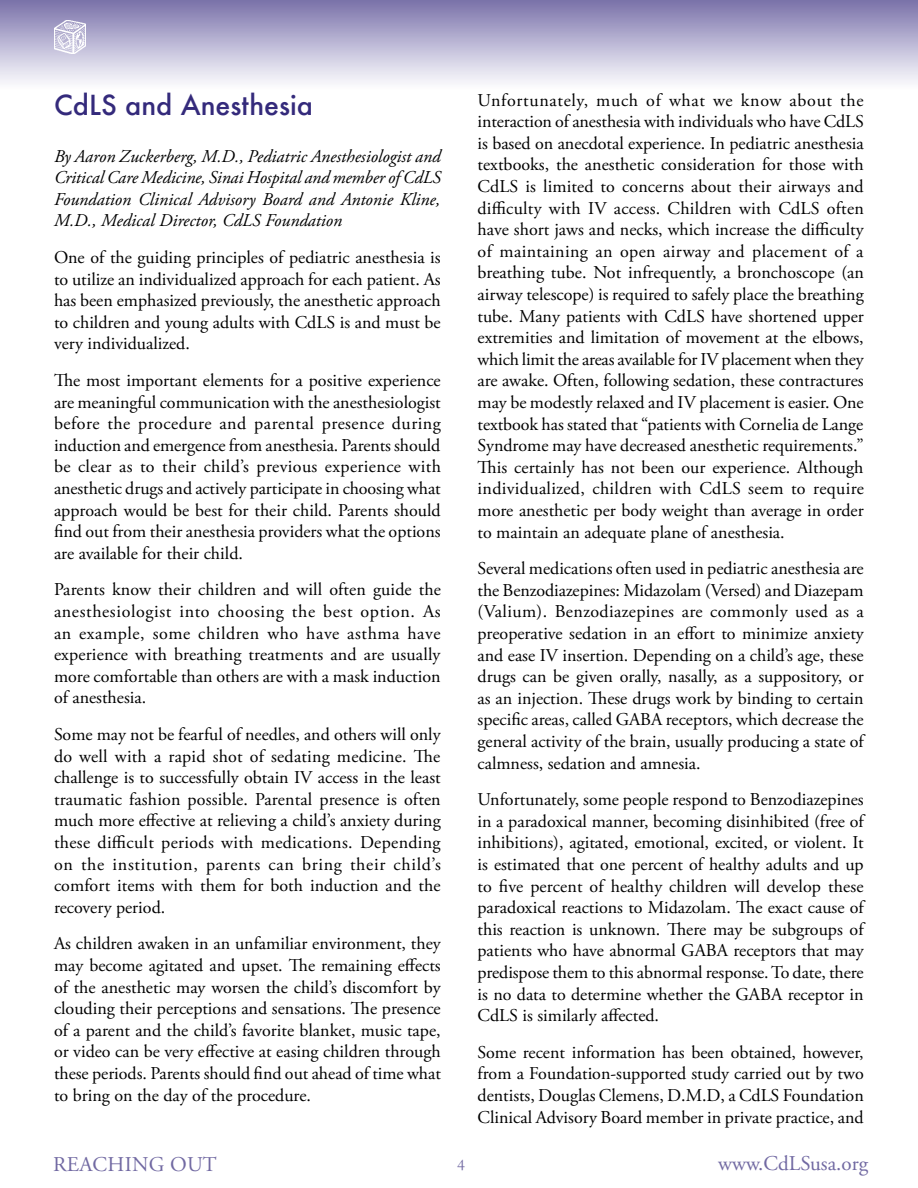
<style>
.page{position:relative;width:918px;height:1188px;background:#fff}
.page>*{position:absolute;margin:0;border:0;box-sizing:border-box;transform-origin:0 0}
.t1{font:500 27px "Futura";color:#342a7b}
.t2{font:21px "Adobe Garamond Pro";color:#7169a2}
.t3{font:18px/21.6px "Adobe Garamond Pro";color:#000;text-align:justify}
.t4{font:italic 18px/21.6px "Adobe Garamond Pro";color:#000;text-align:justify}
.t5{font:16.5px "Garamond";color:#7169a2}
</style>
<div class="page">
<div style="left:0;top:0;width:918px;height:103px;background:linear-gradient(to bottom,#7d75ac,#fff)"></div>
<img style="left:54px;top:20px;width:32px;height:34px">
<h1 class="t1" style="left:54px;top:86px;width:260px">CdLS and Anesthesia</h1>
<p class="t4" style="left:54px;top:146px;width:388px">By Aaron Zuckerberg, M.D., Pediatric Anesthesiologist and Critical Care Medicine, Sinai Hospital and member of CdLS Foundation Clinical Advisory Board and Antonie Kline, M.D., Medical Director, CdLS Foundation</p>
<p class="t3" style="left:54px;top:247px;width:388px">One of the guiding principles of pediatric anesthesia is to utilize an individualized approach for each patient. As has been emphasized previously, the anesthetic approach to children and young adults with CdLS is and must be very individualized.</p>
<p class="t3" style="left:54px;top:370px;width:388px">The most important elements for a positive experience are meaningful communication with the anesthesiologist before the procedure and parental presence during induction and emergence from anesthesia. Parents should be clear as to their child’s previous experience with anesthetic drugs and actively participate in choosing what approach would be best for their child. Parents should find out from their anesthesia providers what the options are available for their child.</p>
<p class="t3" style="left:54px;top:579px;width:389px">Parents know their children and will often guide the anesthesiologist into choosing the best option. As an example, some children who have asthma have experience with breathing treatments and are usually more comfortable than others are with a mask induction of anesthesia.</p>
<p class="t3" style="left:54px;top:724px;width:388px">Some may not be fearful of needles, and others will only do well with a rapid shot of sedating medicine. The challenge is to successfully obtain IV access in the least traumatic fashion possible. Parental presence is often much more effective at relieving a child’s anxiety during these difficult periods with medications. Depending on the institution, parents can bring their child’s comfort items with them for both induction and the recovery period.</p>
<p class="t3" style="left:54px;top:933px;width:388px">As children awaken in an unfamiliar environment, they may become agitated and upset. The remaining effects of the anesthetic may worsen the child’s discomfort by clouding their perceptions and sensations. The presence of a parent and the child’s favorite blanket, music tape, or video can be very effective at easing children through these periods. Parents should find out ahead of time what to bring on the day of the procedure.</p>
<p class="t3" style="left:478px;top:90px;width:388px">Unfortunately, much of what we know about the interaction of anesthesia with individuals who have CdLS is based on anecdotal experience. In pediatric anesthesia textbooks, the anesthetic consideration for those with CdLS is limited to concerns about their airways and difficulty with IV access. Children with CdLS often have short jaws and necks, which increase the difficulty of maintaining an open airway and placement of a breathing tube. Not infrequently, a bronchoscope (an airway telescope) is required to safely place the breathing tube. Many patients with CdLS have shortened upper extremities and limitation of movement at the elbows, which limit the areas available for IV placement when they are awake. Often, following sedation, these contractures may be modestly relaxed and IV placement is easier. One textbook has stated that “patients with Cornelia de Lange Syndrome may have decreased anesthetic requirements.” This certainly has not been our experience. Although individualized, children with CdLS seem to require more anesthetic per body weight than average in order to maintain an adequate plane of anesthesia.</p>
<p class="t3" style="left:478px;top:558px;width:388px">Several medications often used in pediatric anesthesia are the Benzodiazepines: Midazolam (Versed) and Diazepam (Valium). Benzodiazepines are commonly used as a preoperative sedation in an effort to minimize anxiety and ease IV insertion. Depending on a child’s age, these drugs can be given orally, nasally, as a suppository, or as an injection. These drugs work by binding to certain specific areas, called GABA receptors, which decrease the general activity of the brain, usually producing a state of calmness, sedation and amnesia.</p>
<p class="t3" style="left:478px;top:789px;width:388px">Unfortunately, some people respond to Benzodiazepines in a paradoxical manner, becoming disinhibited (free of inhibitions), agitated, emotional, excited, or violent. It is estimated that one percent of healthy adults and up to five percent of healthy children will develop these paradoxical reactions to Midazolam. The exact cause of this reaction is unknown. There may be subgroups of patients who have abnormal GABA receptors that may predispose them to this abnormal response. To date, there is no data to determine whether the GABA receptor in CdLS is similarly affected.</p>
<p class="t3" style="left:478px;top:1042px;width:388px">Some recent information has been obtained, however, from a Foundation-supported study carried out by two dentists, Douglas Clemens, D.M.D, a CdLS Foundation Clinical Advisory Board member in private practice, and</p>
<p class="t2" style="left:53px;top:1151px;width:165px">Reaching Out</p>
<p class="t5" style="left:457px;top:1155px;width:9px">4</p>
<p class="t2" style="left:718px;top:1151px;width:151px">www.CdLSusa.org</p>
</div>
